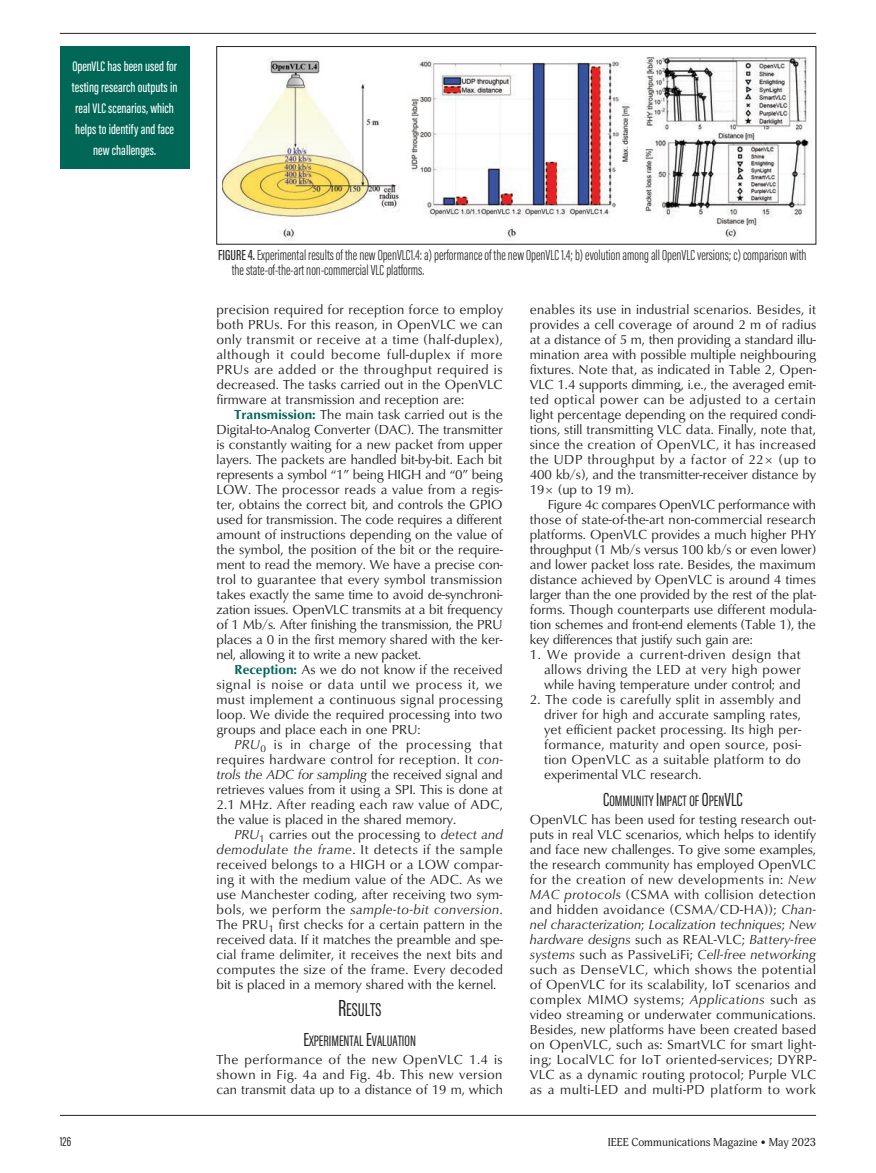
<style>
.page{position:relative;width:876px;height:1173px;background:#fff}
.page>*{position:absolute;margin:0;border:0;box-sizing:border-box;transform-origin:0 0}
.t1{font:19.2px "Acumin Pro Extra Cond Regular SC800";color:#231f20}
.t2{font:15.6px "Acumin Pro Extra Cond Regular SC800";color:#231f20}
.t3{font:300 15px/15px "Acumin Pro Extra Cond";color:#231f20}
.t4{font:500 14.25px/21px "Acumin Pro Extra Cond";color:#fff;text-align:center}
.t5{font:13.5px/15px "Classico URW";color:#231f20;text-align:justify}
.t6{font:13.5px "Acumin Pro Extra Cond Regular SC800";color:#231f20}
.t7{font:11.25px "Adonis";color:#231f20}
.s1{font-weight:500}
.s2{font-weight:700;color:#006756}
.s3{font-style:italic}
.s4{font-size:24px}
.s5{font-size:19.5px}
</style>
<div class="page">
<hr style="left:60px;top:33px;width:756px;height:1px;background:#231f20">
<hr style="left:60px;top:1115px;width:756px;height:1px;background:#231f20">
<img style="left:222px;top:57px;width:590px;height:184px">
<div style="left:216px;top:46px;width:600px;height:198px;border:1px solid #231f20"></div>
<div style="left:60px;top:46px;width:129px;height:123px;background:#006756"></div>
<p class="t4" style="left:72px;top:56px;width:107px">OpenVLC has been used for testing research outputs in real VLC scenarios, which helps to identify and face new challenges.</p>
<p class="t3" style="left:232px;top:248px;width:576px;text-indent:-14px"><span class="s1">FIGURE 4.</span> Experimental results of the new OpenVLC1.4: a) performance of the new OpenVLC 1.4; b) evolution among all OpenVLC versions; c) comparison with the state-of-the-art non-commercial VLC platforms.</p>
<p class="t5" style="left:216px;top:301px;width:288px">precision required for reception force to employ both PRUs. For this reason, in OpenVLC we can only transmit or receive at a time (half-duplex), although it could become full-duplex if more PRUs are added or the throughput required is decreased. The tasks carried out in the OpenVLC firmware at transmission and reception are:</p>
<p class="t5" style="left:216px;top:406px;width:288px;text-indent:18px"><span class="s2">Transmission:</span> The main task carried out is the Digital-to-Analog Converter (DAC). The transmitter is constantly waiting for a new packet from upper layers. The packets are handled bit-by-bit. Each bit represents a symbol “1” being HIGH and “0” being LOW. The processor reads a value from a regis&shy;ter, obtains the correct bit, and controls the GPIO used for transmission. The code requires a different amount of instructions depending on the value of the symbol, the position of the bit or the require&shy;ment to read the memory. We have a precise con&shy;trol to guarantee that every symbol transmission takes exactly the same time to avoid de-synchroni&shy;zation issues. OpenVLC transmits at a bit frequency of 1 Mb/s. After finishing the transmission, the PRU places a 0 in the first memory shared with the ker&shy;nel, allowing it to write a new packet.</p>
<p class="t5" style="left:216px;top:661px;width:288px;text-indent:18px"><span class="s2">Reception:</span> As we do not know if the received signal is noise or data until we process it, we must implement a continuous signal processing loop. We divide the required processing into two groups and place each in one PRU:</p>
<p class="t5" style="left:216px;top:736px;width:288px;text-indent:18px"><span class="s3">PRU</span><sub>0</sub> is in charge of the processing that requires hardware control for reception. It <span class="s3">con&shy;trols the ADC for sampling</span> the received signal and retrieves values from it using a SPI. This is done at 2.1 MHz. After reading each raw value of ADC, the value is placed in the shared memory.</p>
<p class="t5" style="left:216px;top:826px;width:288px;text-indent:18px"><span class="s3">PRU</span><sub>1</sub> carries out the processing to <span class="s3">detect and demodulate the frame</span>. It detects if the sample received belongs to a HIGH or a LOW compar&shy;ing it with the medium value of the ADC. As we use Manchester coding, after receiving two sym&shy;bols, we perform the <span class="s3">sample-to-bit conversion</span>.<br>The PRU<sub>1</sub> first checks for a certain pattern in the received data. If it matches the preamble and spe&shy;cial frame delimiter, it receives the next bits and computes the size of the frame. Every decoded bit is placed in a memory shared with the kernel.</p>
<h1 class="t1" style="left:338px;top:998px;width:45px"><span class="s4">R</span>ESULTS</h1>
<p class="t2" style="left:303px;top:1031px;width:114px"><span class="s5">E</span>XPERIMENTAL <span class="s5">E</span>VALUATION</p>
<p class="t5" style="left:216px;top:1051px;width:288px">The performance of the new OpenVLC 1.4 is shown in Fig. 4a and Fig. 4b. This new version can transmit data up to a distance of 19 m, which</p>
<p class="t5" style="left:530px;top:301px;width:288px">enables its use in industrial scenarios. Besides, it provides a cell coverage of around 2 m of radius at a distance of 5 m, then providing a standard illu&shy;mination area with possible multiple neighbouring fixtures. Note that, as indicated in Table 2, Open-VLC 1.4 supports dimming, i.e., the averaged emit&shy;ted optical power can be adjusted to a certain light percentage depending on the required condi&shy;tions, still transmitting VLC data. Finally, note that, since the creation of OpenVLC, it has increased the UDP throughput by a factor of 22 (up to 400 kb/s), and the transmitter-receiver distance by 19 (up to 19 m).</p>
<p class="t5" style="left:530px;top:496px;width:288px;text-indent:18px">Figure 4c compares OpenVLC performance with those of state-of-the-art non-commercial research platforms. OpenVLC provides a much higher PHY throughput (1 Mb/s versus 100 kb/s or even lower) and lower packet loss rate. Besides, the maximum distance achieved by OpenVLC is around 4 times larger than the one provided by the rest of the plat&shy;forms. Though counterparts use different modula&shy;tion schemes and front-end elements (Table 1), the key differences that justify such gain are:</p>
<p class="t5" style="left:544px;top:646px;width:258px;text-indent:-14px">1. We provide a current-driven design that allows driving the LED at very high power while having temperature under control; and</p>
<p class="t5" style="left:544px;top:691px;width:259px;text-indent:-14px">2. The code is carefully split in assembly and driver for high and accurate sampling rates, yet efficient packet processing. Its high per&shy;formance, maturity and open source, posi&shy;tion OpenVLC as a suitable platform to do experimental VLC research.</p>
<p class="t2" style="left:603px;top:791px;width:141px"><span class="s5">C</span>OMMUNITY <span class="s5">I</span>MPACT OF <span class="s5">O</span>PEN<span class="s5">VLC</span></p>
<p class="t5" style="left:530px;top:811px;width:288px">OpenVLC has been used for testing research out&shy;puts in real VLC scenarios, which helps to identify and face new challenges. To give some examples, the research community has employed OpenVLC for the creation of new developments in: <span class="s3">New MAC protocols</span> (CSMA with collision detection and hidden avoidance (CSMA/CD-HA)); <span class="s3">Chan&shy;nel characterization</span>; <span class="s3">Localization techniques</span>; <span class="s3">New hardware designs</span> such as REAL-VLC; <span class="s3">Battery-free systems</span> such as PassiveLiFi; <span class="s3">Cell-free networking </span>such as DenseVLC, which shows the potential of OpenVLC for its scalability, IoT scenarios and complex MIMO systems; <span class="s3">Applications</span> such as video streaming or underwater communications.<br>Besides, new platforms have been created based on OpenVLC, such as: SmartVLC for smart light&shy;ing; LocalVLC for IoT oriented-services; DYRP-VLC as a dynamic routing protocol; Purple VLC as a multi-LED and multi-PD platform to work</p>
<p class="t6" style="left:60px;top:1133px;width:13px">126</p>
<p class="t7" style="left:608px;top:1135px;width:210px">IEEE Communications Magazine • May 2023</p>
</div>
